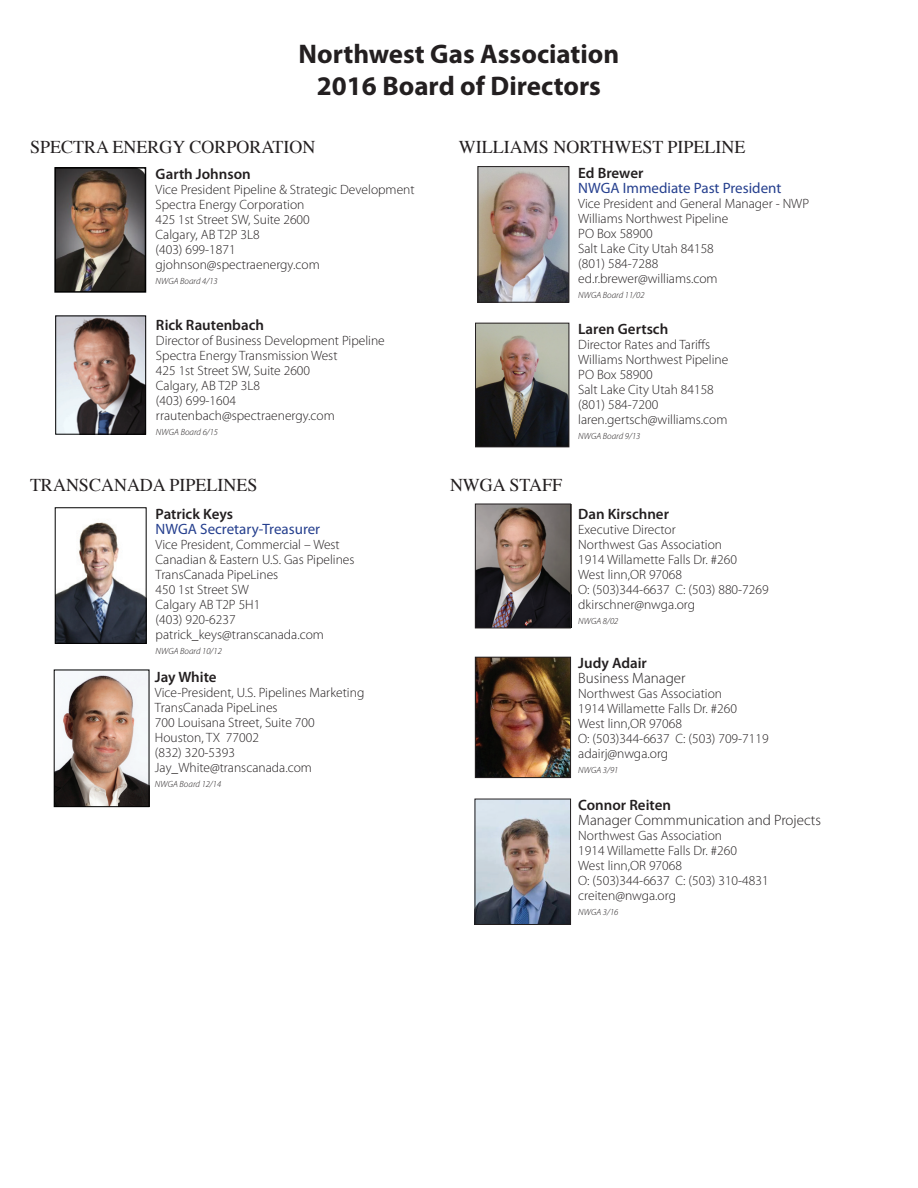
<style>
.page{position:relative;width:918px;height:1188px;background:#fff}
.page>*{position:absolute;margin:0;border:0;box-sizing:border-box;transform-origin:0 0}
.t1{font:700 27px/32.4px "Myriad Pro";color:#231f20;text-align:center}
.t2{font:18px "Times";color:#231f20}
.t3{font:600 15px "Myriad Pro";color:#231f20}
.t4{font:15px "Myriad Pro";color:#253f8e}
.t5{font:300 15px "Myriad Pro";color:#231f20}
.t6{font:300 13.5px/15px "Myriad Pro";color:#231f20}
.t7{font:italic 300 9px "Myriad Pro";color:#231f20}
</style>
<div class="page">
<img style="left:480px;top:168px;width:87px;height:132px">
<div style="left:478px;top:166px;width:91px;height:136px;border:1px solid #231f20"></div>
<img style="left:477px;top:325px;width:90px;height:120px">
<div style="left:475px;top:323px;width:94px;height:124px;border:1px solid #231f20"></div>
<img style="left:57px;top:522px;width:87px;height:120px">
<div style="left:55px;top:508px;width:91px;height:136px;border:1px solid #000"></div>
<img style="left:56px;top:672px;width:91px;height:133px">
<div style="left:54px;top:670px;width:95px;height:137px;border:1px solid #000"></div>
<img style="left:57px;top:170px;width:86px;height:120px">
<div style="left:54px;top:167px;width:92px;height:126px;border:2px solid #000"></div>
<img style="left:58px;top:318px;width:86px;height:114px">
<div style="left:56px;top:316px;width:90px;height:118px;border:1px solid #000"></div>
<img style="left:477px;top:506px;width:92px;height:120px">
<div style="left:475px;top:504px;width:96px;height:124px;border:1px solid #231f20"></div>
<img style="left:477px;top:659px;width:92px;height:117px">
<div style="left:475px;top:657px;width:96px;height:121px;border:1px solid #231f20"></div>
<img style="left:477px;top:801px;width:92px;height:122px">
<div style="left:475px;top:799px;width:96px;height:126px;border:1px solid #231f20"></div>
<h1 class="t1" style="left:299px;top:37px;width:322px">Northwest Gas Association<br>2016 Board of Directors</h1>
<h2 class="t2" style="left:30px;top:131px;width:173px">SPECTRA ENERGY CORPORA</h2>
<h2 class="t2" style="left:272px;top:131px;width:31px">TION</h2>
<p class="t3" style="left:156px;top:165px;width:97px">Garth Johnson</p>
<p class="t6" style="left:156px;top:182px;width:261px">Vice President Pipeline &amp; Strategic Development<br>Spectra Energy Corporation<br>425 1st Street SW, Suite 2600<br>Calgary, AB T2P 3L8<br>(403) 699-1871<br>gjohnson@spectraenergy.com</p>
<p class="t7" style="left:156px;top:276px;width:64px">NWGA Board 4/13</p>
<p class="t3" style="left:156px;top:315px;width:110px">Rick Rautenbach</p>
<p class="t6" style="left:156px;top:333px;width:230px">Director of Business Development Pipeline<br>Spectra Energy Transmission West<br>425 1st Street SW, Suite 2600<br>Calgary, AB T2P 3L8<br>(403) 699-1604 rrautenbach@spectraenergy.com</p>
<p class="t7" style="left:156px;top:427px;width:64px">NWGA Board 6/15</p>
<h2 class="t2" style="left:30px;top:468px;width:14px">TRAN</h2>
<h2 class="t2" style="left:79px;top:468px;width:24px">SCANA</h2>
<h2 class="t2" style="left:140px;top:468px;width:119px">DA PIPELINES</h2>
<p class="t3" style="left:156px;top:504px;width:79px">Patrick Keys</p>
<p class="t4" style="left:156px;top:520px;width:166px">NWGA Secretary-Treasurer</p>
<p class="t6" style="left:156px;top:537px;width:200px">Vice President, Commercial – West<br>Canadian &amp; Eastern U.S. Gas Pipelines<br>TransCanada PipeLines<br>450 1st Street SW<br>Calgary AB T2P 5H1<br>(403) 920-6237 patrick_keys@transcanada.com</p>
<p class="t7" style="left:156px;top:646px;width:68px">NWGA Board 10/12</p>
<p class="t3" style="left:155px;top:667px;width:63px">Jay White</p>
<p class="t6" style="left:155px;top:685px;width:211px">Vice-President, U.S. Pipelines Marketing<br>TransCanada PipeLines<br>700 Louisana Street, Suite 700<br>Houston, TX 77002<br>(832) 320-5393<br>Jay_White@transcanada.com</p>
<p class="t7" style="left:155px;top:779px;width:68px">NWGA Board 12/14</p>
<h2 class="t2" style="left:459px;top:131px;width:109px">WILLIAMS NOR</h2>
<h2 class="t2" style="left:590px;top:131px;width:157px">THWEST PIPELINE</h2>
<h2 class="t2" style="left:450px;top:468px;width:91px">NWGA STAFF</h2>
<p class="t3" style="left:578px;top:163px;width:67px">Ed Brewer</p>
<p class="t4" style="left:578px;top:179px;width:205px">NWGA Immediate Past President</p>
<p class="t6" style="left:578px;top:196px;width:232px">Vice President and General Manager - NWP<br>Williams Northwest Pipeline<br>PO Box 58900<br>Salt Lake City Utah 84158<br>(801) 584-7288<br>ed.r.brewer@williams.com</p>
<p class="t7" style="left:578px;top:290px;width:68px">NWGA Board 11/02</p>
<p class="t3" style="left:578px;top:320px;width:91px">Laren Gertsch</p>
<p class="t6" style="left:578px;top:338px;width:152px">Director Rates and Tariffs<br>Williams Northwest Pipeline<br>PO Box 58900<br>Salt Lake City Utah 84158 (801) 584-7200 laren.gertsch@williams.com</p>
<p class="t7" style="left:578px;top:432px;width:64px">NWGA Board 9/13</p>
<p class="t3" style="left:578px;top:504px;width:92px">Dan Kirschner</p>
<p class="t6" style="left:578px;top:522px;width:192px">Executive Director<br>Northwest Gas Association<br>1914 Willamette Falls Dr. #260<br>West linn,OR 97068<br>O: (503)344-6637 C: (503) 880-7269 dkirschner@nwga.org</p>
<p class="t7" style="left:578px;top:616px;width:42px">NWGA 8/02</p>
<p class="t3" style="left:578px;top:654px;width:70px">Judy Adair</p>
<p class="t5" style="left:578px;top:670px;width:109px">Business Manager</p>
<p class="t6" style="left:578px;top:686px;width:192px">Northwest Gas Association<br>1914 Willamette Falls Dr. #260<br>West linn,OR 97068<br>O: (503)344-6637 C: (503) 709-7119 adairj@nwga.org</p>
<p class="t7" style="left:578px;top:765px;width:42px">NWGA 3/91</p>
<p class="t3" style="left:578px;top:796px;width:94px">Connor Reiten</p>
<p class="t5" style="left:578px;top:812px;width:244px">Manager Commmunication and Projects</p>
<p class="t6" style="left:578px;top:828px;width:192px">Northwest Gas Association<br>1914 Willamette Falls Dr. #260<br>West linn,OR 97068<br>O: (503)344-6637 C: (503) 310-4831 creiten@nwga.org</p>
<p class="t7" style="left:578px;top:907px;width:42px">NWGA 3/16</p>
</div>
